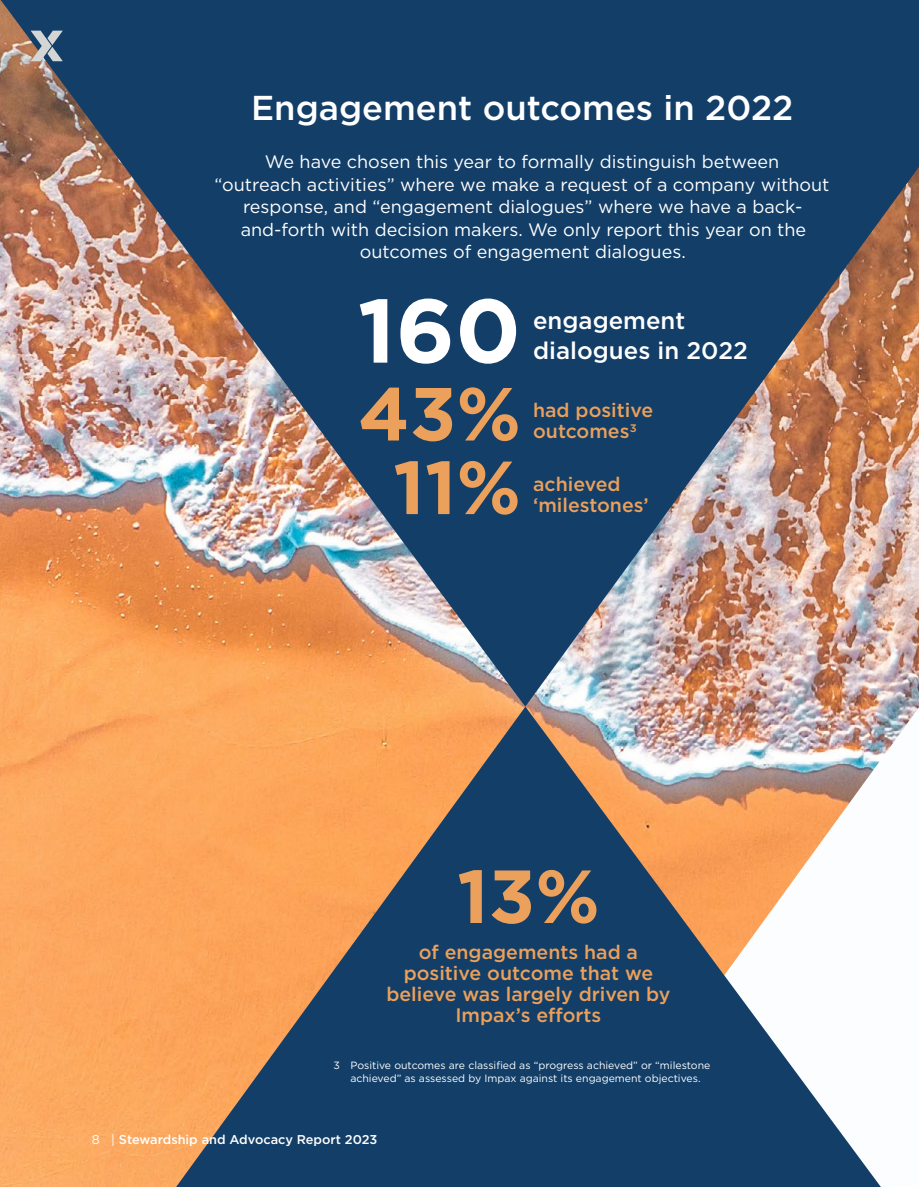
<style>
.page{position:relative;width:919px;height:1187px;background:#fff}
.page>*{position:absolute;margin:0;border:0;box-sizing:border-box;transform-origin:0 0}
.t1{font:700 90px "Gotham";color:#fff}
.t2{font:700 75px "Gotham";color:#eba05b}
.t3{font:500 34.5px "Gotham";color:#fff}
.t4{font:500 24px "Gotham";color:#fff}
.t5{font:500 19.5px/21px "Gotham";color:#eba05b}
.t6{font:18px/22.5px "Gotham";color:#fff;text-align:center}
.t7{font:500 12.75px "Gotham";color:#fff}
.t8{font:10.5px/13.5px "Gotham";color:#fff}
.s1{font-weight:400}
</style>
<div class="page">
<div style="left:0;top:0;width:918px;height:1186px;background:#fca860"></div>
<svg style="left:880px;top:707px;width:38px;height:479px"></svg>
<img style="left:1px;top:0;width:917px;height:706px">
<svg style="left:176px;top:706px;width:704px;height:480px;background:#827a76"></svg>
<svg style="left:31px;top:31px;width:32px;height:30px"></svg>
<h3 class="t3" style="left:251px;top:85px;width:543px">Engagement outcomes in 2022</h3>
<p class="t6" style="left:214px;top:150px;width:616px">We have chosen this year to formally distinguish between<br>“outreach activities” where we make a request of a company without response, and “engagement dialogues” where we have a back&shy;and-forth with decision makers. We only report this year on the outcomes of engagement dialogues.</p>
<h1 class="t1" style="left:357px;top:271px;width:165px">160</h1>
<h2 class="t2" style="left:358px;top:364px;width:164px">43%</h2>
<h2 class="t2" style="left:393px;top:438px;width:129px">11%</h2>
<h3 class="t4" style="left:533px;top:305px;width:154px">engagement</h3>
<h3 class="t4" style="left:533px;top:335px;width:216px">dialogues in 2022</h3>
<p class="t5" style="left:533px;top:399px;width:122px">had positive</p>
<p class="t5" style="left:533px;top:420px;width:106px">outcomes3</p>
<p class="t5" style="left:533px;top:473px;width:117px">achieved ‘milestones’</p>
<h2 class="t2" style="left:457px;top:846px;width:144px">13%</h2>
<p class="t5" style="left:386px;top:940px;width:285px;text-align:center">of engagements had a positive outcome that we believe was largely driven by<br>Impax’s efforts</p>
<p class="t8" style="left:350px;top:1057px;width:361px;text-indent:-17px">3 Positive outcomes are classified as “progress achieved” or “milestone achieved” as assessed by Impax against its engagement objectives.</p>
<p class="t7" style="left:92px;top:1130px;width:287px"><span class="s1">8 |</span> Stewardship and Advocacy Report 2023</p>
</div>
